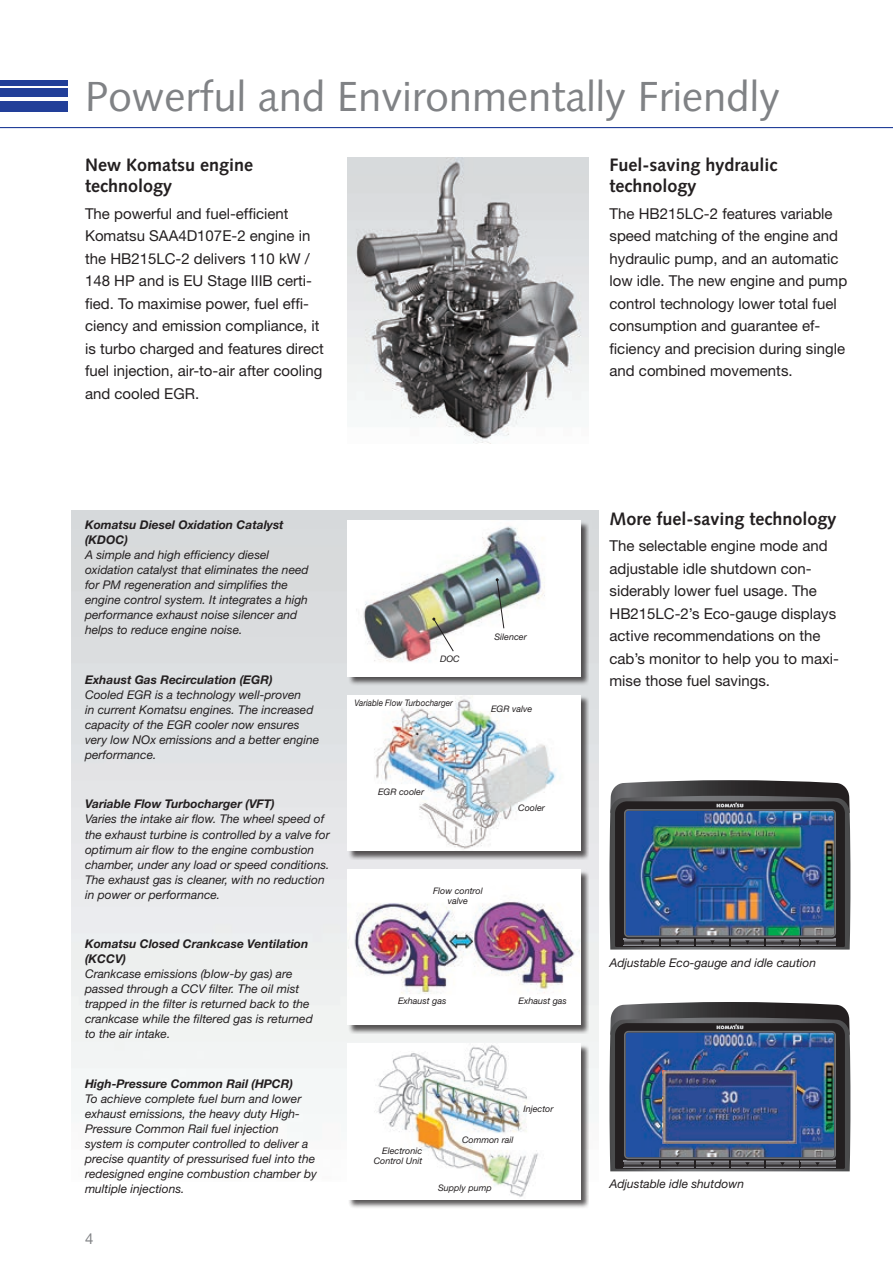
<style>
.page{position:relative;width:893px;height:1263px;background:#fff}
.page>*{position:absolute;margin:0;border:0;box-sizing:border-box;transform-origin:0 0}
.t1{font:42px "Syntax LTCE";color:#808285}
.t2{font:700 18px/21px "Syntax LTCE";color:#231f20}
.t3{font:15px/22.5px "Helvetica Neue LT Pro";color:#231f20}
.t4{font:15px "Helvetica Neue LT Pro";color:#808285}
.t5{font:italic 12px/15px "Helvetica Neue LT Pro";color:#231f20}
.t6{font:italic 700 12px/15px "Helvetica Neue LT Pro";color:#231f20}
.t7{font:italic 9px/10.8px "Helvetica Neue LT Pro";color:#231f20;text-align:right}
.t8{font:italic 9px "Helvetica Neue LT Pro";color:#231f20;scale:.9 1}
</style>
<div class="page">
<img style="left:347px;top:157px;width:241px;height:286px">
<hr style="left:0;top:127px;width:893px;height:1px;background:#223f99">
<div style="left:0;top:101px;width:68px;height:10px;background:#223f99"></div>
<div style="left:0;top:89px;width:68px;height:8px;background:#223f99"></div>
<div style="left:0;top:80px;width:68px;height:5px;background:#223f99"></div>
<div style="left:348px;top:521px;width:241px;height:165px;background:#231f20;opacity:.75"></div>
<img style="left:348px;top:521px;width:232px;height:155px">
<div style="left:348px;top:695px;width:241px;height:165px;background:#231f20;opacity:.75"></div>
<img style="left:348px;top:695px;width:232px;height:155px">
<div style="left:348px;top:869px;width:241px;height:165px;background:#231f20;opacity:.75"></div>
<img style="left:347px;top:869px;width:233px;height:156px">
<div style="left:348px;top:1044px;width:241px;height:164px;background:#231f20;opacity:.75"></div>
<img style="left:348px;top:1044px;width:232px;height:155px">
<svg style="left:432px;top:618px;width:22px;height:34px"></svg>
<svg style="left:496px;top:578px;width:9px;height:51px"></svg>
<img style="left:609px;top:780px;width:242px;height:169px">
<img style="left:609px;top:1002px;width:242px;height:169px">
<img style="left:663px;top:1071px;width:133px;height:73px">
<h1 class="t1" style="left:85px;top:72px;width:697px">Powerful and Environmentally Friendly</h1>
<h2 class="t2" style="left:85px;top:154px;width:170px">New Komatsu engine technology</h2>
<p class="t3" style="left:85px;top:202px;width:240px">The powerful and fuel-efficient<br>Komatsu SAA4D107E-2 engine in the HB215LC-2 delivers 110 kW /<br>148 HP and is EU Stage IIIB certi&shy;fied. To maximise power, fuel effi&shy;ciency and emission compliance, it is turbo charged and features direct fuel injection, air-to-air after cooling and cooled EGR.</p>
<h2 class="t2" style="left:609px;top:154px;width:170px">Fuel-saving hydraulic technology</h2>
<p class="t3" style="left:609px;top:202px;width:239px">The HB215LC-2 features variable speed matching of the engine and hydraulic pump, and an automatic low idle. The new engine and pump control technology lower total fuel consumption and guarantee ef&shy;ficiency and precision during single and combined movements.</p>
<p class="t6" style="left:85px;top:517px;width:200px">Komatsu Diesel Oxidation Catalyst (KDOC)</p>
<p class="t5" style="left:85px;top:547px;width:225px">A simple and high efficiency diesel oxidation catalyst that eliminates the need for PM regeneration and simplifies the engine control system. It integrates a high performance exhaust noise silencer and helps to reduce engine noise.</p>
<p class="t6" style="left:85px;top:672px;width:189px">Exhaust Gas Recirculation (EGR)</p>
<p class="t5" style="left:85px;top:687px;width:236px">Cooled EGR is a technology well-proven<br>in current Komatsu engines. The increased capacity of the EGR cooler now ensures very low NOx emissions and a better engine performance.</p>
<p class="t6" style="left:85px;top:796px;width:191px">Variable Flow Turbocharger (VFT)</p>
<p class="t5" style="left:85px;top:811px;width:246px">Varies the intake air flow. The wheel speed of the exhaust turbine is controlled by a valve for optimum air flow to the engine combustion chamber, under any load or speed conditions.<br>The exhaust gas is cleaner, with no reduction in power or performance.</p>
<p class="t6" style="left:85px;top:936px;width:225px">Komatsu Closed Crankcase Ventilation (KCCV)</p>
<p class="t5" style="left:85px;top:966px;width:229px">Crankcase emissions (blow-by gas) are passed through a CCV filter. The oil mist trapped in the filter is returned back to the crankcase while the filtered gas is returned to the air intake.</p>
<p class="t6" style="left:85px;top:1075px;width:210px">High-Pressure Common Rail (HPCR)</p>
<p class="t5" style="left:85px;top:1090px;width:233px">To achieve complete fuel burn and lower exhaust emissions, the heavy duty High-Pressure Common Rail fuel injection system is computer controlled to deliver a precise quantity of pressurised fuel into the redesigned engine combustion chamber by multiple injections.</p>
<p class="t4" style="left:85px;top:1229px;width:10px">4</p>
<p class="t7" style="left:440px;top:653px;width:21px">DOC</p>
<p class="t8" style="left:354px;top:697px;width:111px">Variable Flow Turbocharger</p>
<p class="t7" style="left:378px;top:786px;width:47px">EGR cooler</p>
<p class="t7" style="left:494px;top:631px;width:34px">Silencer</p>
<p class="t7" style="left:491px;top:703px;width:43px">EGR valve</p>
<p class="t7" style="left:518px;top:802px;width:28px">Cooler</p>
<p class="t7" style="left:433px;top:885px;width:51px;text-align:center">Flow control valve</p>
<p class="t7" style="left:398px;top:995px;width:50px">Exhaust gas</p>
<p class="t7" style="left:519px;top:995px;width:50px">Exhaust gas</p>
<p class="t7" style="left:374px;top:1145px;width:50px">Electronic<br>Control Unit</p>
<p class="t7" style="left:462px;top:1134px;width:53px">Common rail</p>
<p class="t7" style="left:523px;top:1103px;width:31px">Injector</p>
<p class="t7" style="left:438px;top:1182px;width:55px">Supply pump</p>
<h2 class="t2" style="left:609px;top:508px;width:229px">More fuel-saving technology</h2>
<p class="t3" style="left:609px;top:534px;width:231px">The selectable engine mode and adjustable idle shutdown con&shy;siderably lower fuel usage. The<br>HB215LC-2’s Eco-gauge displays active recommendations on the cab’s monitor to help you to maxi&shy;mise those fuel savings.</p>
<p class="t5" style="left:609px;top:954px;width:208px">Adjustable Eco-gauge and idle caution</p>
<p class="t5" style="left:609px;top:1176px;width:136px">Adjustable idle shutdown</p>
</div>
